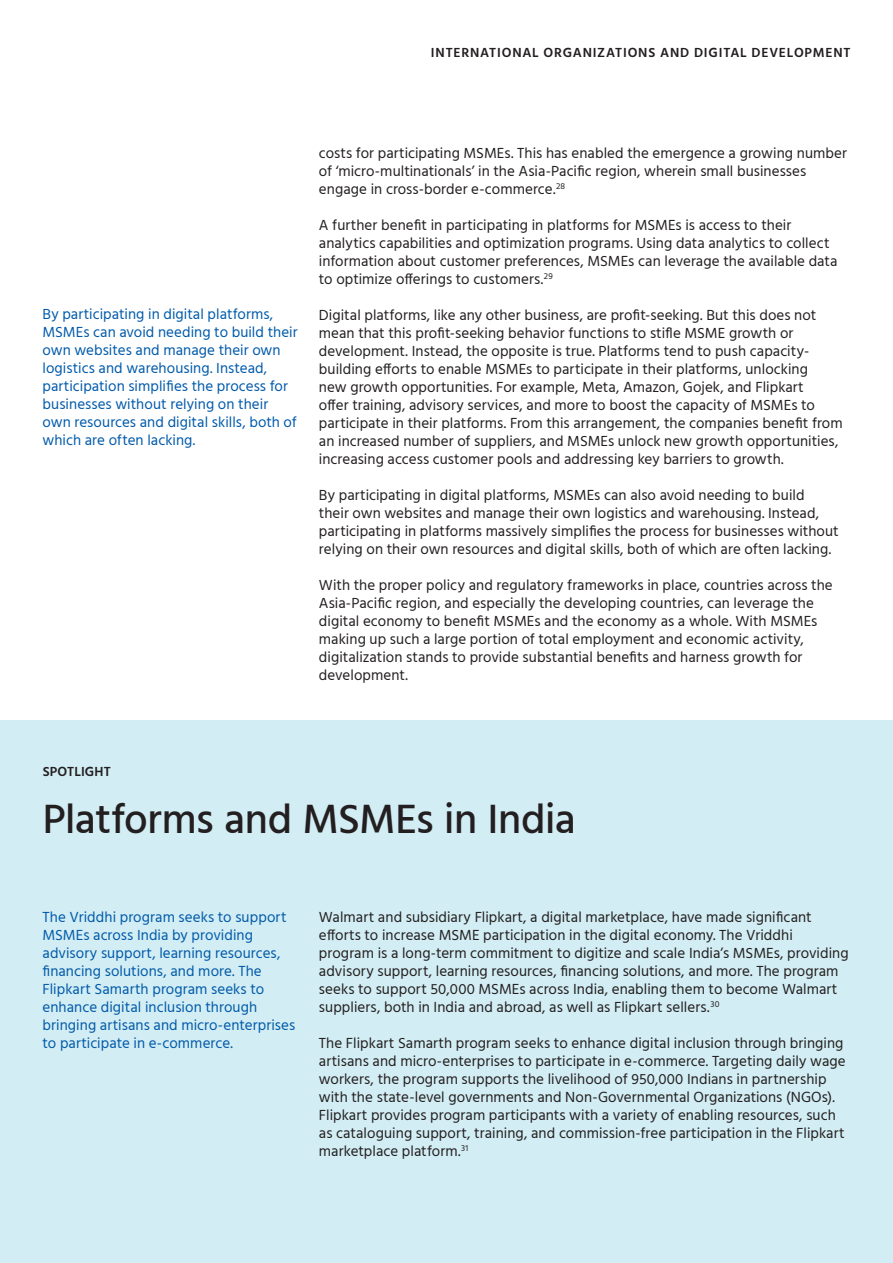
<style>
.page{position:relative;width:893px;height:1263px;background:#fff}
.page>*{position:absolute;margin:0;border:0;box-sizing:border-box;transform-origin:0 0}
.H1_-_headline_Black{font:500 42px "Hind";letter-spacing:-.01em;color:#231f20}
.Body_copy{font:15px/18px "Hind";letter-spacing:.005em;color:#231f20}
.Body_copy-2{font:15px/18px "Hind";letter-spacing:.005em;color:#015aaa}
.t1{font:600 13.5px "Hind";letter-spacing:.055em;color:#231f20}
.t2{font:600 13.5px "Hind";letter-spacing:.01em;color:#231f20}
</style>
<div class="page">
<div style="left:0;top:721px;width:893px;height:542px;background:#d2edf3"></div>
<h4 class="t1" style="left:431px;top:43px;width:421px">INTERNATIONAL ORGANIZATIONS AND DIGITAL DEVELOPMENT</h4>
<p class="Body_copy-2" style="left:43px;top:306px;width:257px">By participating in digital platforms, MSMEs can avoid needing to build their own websites and manage their own logistics and warehousing. Instead, participation simplifies the process for businesses without relying on their own resources and digital skills, both of which are often lacking.</p>
<p class="Body_copy" style="left:319px;top:145px;width:530px">costs for participating MSMEs. This has enabled the emergence a growing number of ‘micro-multinationals’ in the Asia-Pacific region, wherein small businesses engage in cross-border e-commerce.<sup>28</sup></p>
<p class="Body_copy" style="left:319px;top:217px;width:520px">A further benefit in participating in platforms for MSMEs is access to their analytics capabilities and optimization programs. Using data analytics to collect information about customer preferences, MSMEs can leverage the available data to optimize offerings to customers.<sup>29</sup></p>
<p class="Body_copy" style="left:319px;top:307px;width:525px">Digital platforms, like any other business, are profit-seeking. But this does not mean that this profit-seeking behavior functions to stifle MSME growth or development. Instead, the opposite is true. Platforms tend to push capacity&shy;building efforts to enable MSMEs to participate in their platforms, unlocking<br>new growth opportunities. For example, Meta, Amazon, Gojek, and Flipkart<br>offer training, advisory services, and more to boost the capacity of MSMEs to participate in their platforms. From this arrangement, the companies benefit from an increased number of suppliers, and MSMEs unlock new growth opportunities, increasing access customer pools and addressing key barriers to growth.</p>
<p class="Body_copy" style="left:319px;top:487px;width:521px">By participating in digital platforms, MSMEs can also avoid needing to build<br>their own websites and manage their own logistics and warehousing. Instead, participating in platforms massively simplifies the process for businesses without relying on their own resources and digital skills, both of which are often lacking.</p>
<p class="Body_copy" style="left:319px;top:577px;width:515px">With the proper policy and regulatory frameworks in place, countries across the Asia-Pacific region, and especially the developing countries, can leverage the digital economy to benefit MSMEs and the economy as a whole. With MSMEs making up such a large portion of total employment and economic activity, digitalization stands to provide substantial benefits and harness growth for development.</p>
<h3 class="t2" style="left:43px;top:762px;width:70px">SPOTLIGHT</h3>
<p class="H1_-_headline_Black" style="left:43px;top:790px;width:535px">Platforms and MSMEs in India</p>
<p class="Body_copy-2" style="left:43px;top:908px;width:254px">The Vriddhi program seeks to support MSMEs across India by providing advisory support, learning resources, financing solutions, and more. The Flipkart Samarth program seeks to enhance digital inclusion through bringing artisans and micro-enterprises to participate in e-commerce.</p>
<p class="Body_copy" style="left:319px;top:909px;width:531px">Walmart and subsidiary Flipkart, a digital marketplace, have made significant efforts to increase MSME participation in the digital economy. The Vriddhi program is a long-term commitment to digitize and scale India’s MSMEs, providing advisory support, learning resources, financing solutions, and more. The program seeks to support 50,000 MSMEs across India, enabling them to become Walmart suppliers, both in India and abroad, as well as Flipkart sellers.<sup>30</sup></p>
<p class="Body_copy" style="left:319px;top:1035px;width:528px">The Flipkart Samarth program seeks to enhance digital inclusion through bringing artisans and micro-enterprises to participate in e-commerce. Targeting daily wage workers, the program supports the livelihood of 950,000 Indians in partnership with the state-level governments and Non-Governmental Organizations (NGOs).<br>Flipkart provides program participants with a variety of enabling resources, such as cataloguing support, training, and commission-free participation in the Flipkart marketplace platform.<sup>31</sup></p>
</div>
